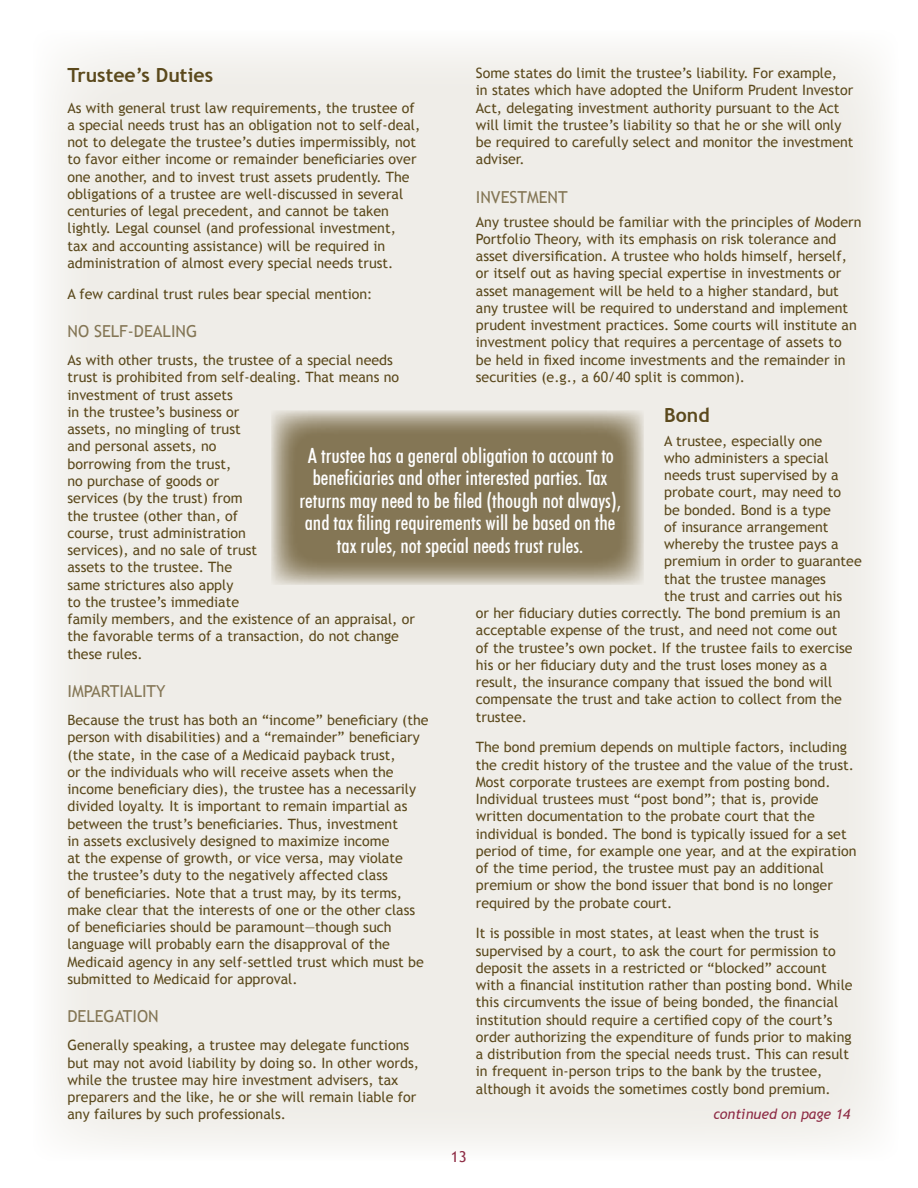
<style>
.page{position:relative;width:918px;height:1188px;background:#fff}
.page>*{position:absolute;margin:0;border:0;box-sizing:border-box;transform-origin:0 0}
.t1{font:500 condensed 21px/22.5px "Futura BT";color:#fff;text-align:center}
.t2{font:700 19.5px "Trebuchet MS";color:#5b491c}
.t3{font:16.5px "Trebuchet MS";color:#847655}
.t4{font:15px "Trebuchet MS";color:#8e2c45}
.t5{font:14.25px/17.2px "Trebuchet MS";color:#5b491c}
.t6{font:italic 14.25px "Trebuchet MS";color:#8e2c45}
</style>
<div class="page">
<div style="left:33px;top:30px;width:865px;height:1131px;background:#efede8;border-radius:18px"></div>
<svg style="left:271px;top:411px;width:373px;height:174px;fill:#847655"></svg>
<h2 class="t2" style="left:68px;top:63px;width:147px">Trustee’s Duties</h2>
<p class="t5" style="left:68px;top:99px;width:354px">As with general trust law requirements, the trustee of a special needs trust has an obligation not to self-deal, not to delegate the trustee’s duties impermissibly, not to favor either income or remainder beneficiaries over one another, and to invest trust assets prudently. The obligations of a trustee are well-discussed in several centuries of legal precedent, and cannot be taken lightly. Legal counsel (and professional investment,<br>tax and accounting assistance) will be required in administration of almost every special needs trust.</p>
<p class="t5" style="left:68px;top:285px;width:307px">A few cardinal trust rules bear special mention:</p>
<p class="t3" style="left:68px;top:321px;width:131px">NO SELF-DEALING</p>
<p class="t5" style="left:68px;top:352px;width:349px">As with other trusts, the trustee of a special needs trust is prohibited from self-dealing. That means no investment of trust assets<br>in the trustee’s business or<br>assets, no mingling of trust<br>and personal assets, no<br>borrowing from the trust,<br>no purchase of goods or<br>services (by the trust) from<br>the trustee (other than, of<br>course, trust administration<br>services), and no sale of trust<br>assets to the trustee. The<br>same strictures also apply<br>to the trustee’s immediate<br>family members, and the existence of an appraisal, or the favorable terms of a transaction, do not change these rules.</p>
<p class="t3" style="left:68px;top:681px;width:100px">IMPARTIALITY</p>
<p class="t5" style="left:68px;top:712px;width:363px">Because the trust has both an “income” beneficiary (the person with disabilities) and a “remainder” beneficiary (the state, in the case of a Medicaid payback trust,<br>or the individuals who will receive assets when the income beneficiary dies), the trustee has a necessarily divided loyalty. It is important to remain impartial as between the trust’s beneficiaries. Thus, investment<br>in assets exclusively designed to maximize income<br>at the expense of growth, or vice versa, may violate<br>the trustee’s duty to the negatively affected class<br>of beneficiaries. Note that a trust may, by its terms, make clear that the interests of one or the other class of beneficiaries should be paramount—though such language will probably earn the disapproval of the Medicaid agency in any self-settled trust which must be submitted to Medicaid for approval.</p>
<p class="t3" style="left:68px;top:1006px;width:93px">DELEGATION</p>
<p class="t5" style="left:68px;top:1037px;width:353px">Generally speaking, a trustee may delegate functions but may not avoid liability by doing so. In other words, while the trustee may hire investment advisers, tax preparers and the like, he or she will remain liable for any failures by such professionals.</p>
<p class="t5" style="left:476px;top:65px;width:379px">Some states do limit the trustee’s liability. For example,<br>in states which have adopted the Uniform Prudent Investor Act, delegating investment authority pursuant to the Act will limit the trustee’s liability so that he or she will only be required to carefully select and monitor the investment adviser.</p>
<p class="t3" style="left:476px;top:187px;width:93px">INVESTMENT</p>
<p class="t5" style="left:476px;top:213px;width:387px">Any trustee should be familiar with the principles of Modern Portfolio Theory, with its emphasis on risk tolerance and asset diversification. A trustee who holds himself, herself, or itself out as having special expertise in investments or asset management will be held to a higher standard, but any trustee will be required to understand and implement prudent investment practices. Some courts will institute an investment policy that requires a percentage of assets to<br>be held in fixed income investments and the remainder in securities (e.g., a 60/40 split is common).</p>
<h2 class="t2" style="left:664px;top:402px;width:47px">Bond</h2>
<p class="t5" style="left:664px;top:432px;width:160px">A trustee, especially one</p>
<p class="t5" style="left:664px;top:449px;width:166px">who administers a special</p>
<p class="t5" style="left:664px;top:467px;width:176px">needs trust supervised by a</p>
<p class="t5" style="left:664px;top:484px;width:178px">probate court, may need to</p>
<p class="t5" style="left:664px;top:501px;width:168px">be bonded. Bond is a type</p>
<p class="t5" style="left:664px;top:518px;width:166px">of insurance arrangement</p>
<p class="t5" style="left:664px;top:536px;width:176px">whereby the trustee pays a</p>
<p class="t5" style="left:664px;top:553px;width:199px">premium in order to guarantee</p>
<p class="t5" style="left:664px;top:570px;width:163px">that the trustee manages</p>
<p class="t5" style="left:664px;top:587px;width:180px">the trust and carries out his</p>
<p class="t5" style="left:476px;top:605px;width:366px">or her fiduciary duties correctly. The bond premium is an</p>
<p class="t5" style="left:476px;top:622px;width:363px">acceptable expense of the trust, and need not come out</p>
<p class="t5" style="left:476px;top:639px;width:378px">of the trustee’s own pocket. If the trustee fails to exercise</p>
<p class="t5" style="left:476px;top:656px;width:353px">his or her fiduciary duty and the trust loses money as a</p>
<p class="t5" style="left:476px;top:674px;width:358px">result, the insurance company that issued the bond will</p>
<p class="t5" style="left:476px;top:691px;width:368px">compensate the trust and take action to collect from the</p>
<p class="t5" style="left:476px;top:708px;width:53px">trustee.</p>
<p class="t5" style="left:476px;top:739px;width:382px">The bond premium depends on multiple factors, including the credit history of the trustee and the value of the trust.<br>Most corporate trustees are exempt from posting bond.<br>Individual trustees must “post bond”; that is, provide written documentation to the probate court that the individual is bonded. The bond is typically issued for a set period of time, for example one year, and at the expiration of the time period, the trustee must pay an additional premium or show the bond issuer that bond is no longer required by the probate court.</p>
<p class="t5" style="left:476px;top:925px;width:378px">It is possible in most states, at least when the trust is supervised by a court, to ask the court for permission to deposit the assets in a restricted or “blocked” account with a financial institution rather than posting bond. While this circumvents the issue of being bonded, the financial institution should require a certified copy of the court’s order authorizing the expenditure of funds prior to making a distribution from the special needs trust. This can result in frequent in-person trips to the bank by the trustee, although it avoids the sometimes costly bond premium.</p>
<p class="t6" style="left:713px;top:1106px;width:139px">continued on page 14</p>
<h1 class="t1" style="left:299px;top:444px;width:323px">A trustee has a general obligation to account to beneficiaries and other interested parties. Tax returns may need to be filed (though not always), and tax filing requirements will be based on the tax rules, not special needs trust rules.</h1>
<p class="t4" style="left:451px;top:1148px;width:17px">13</p>
</div>
